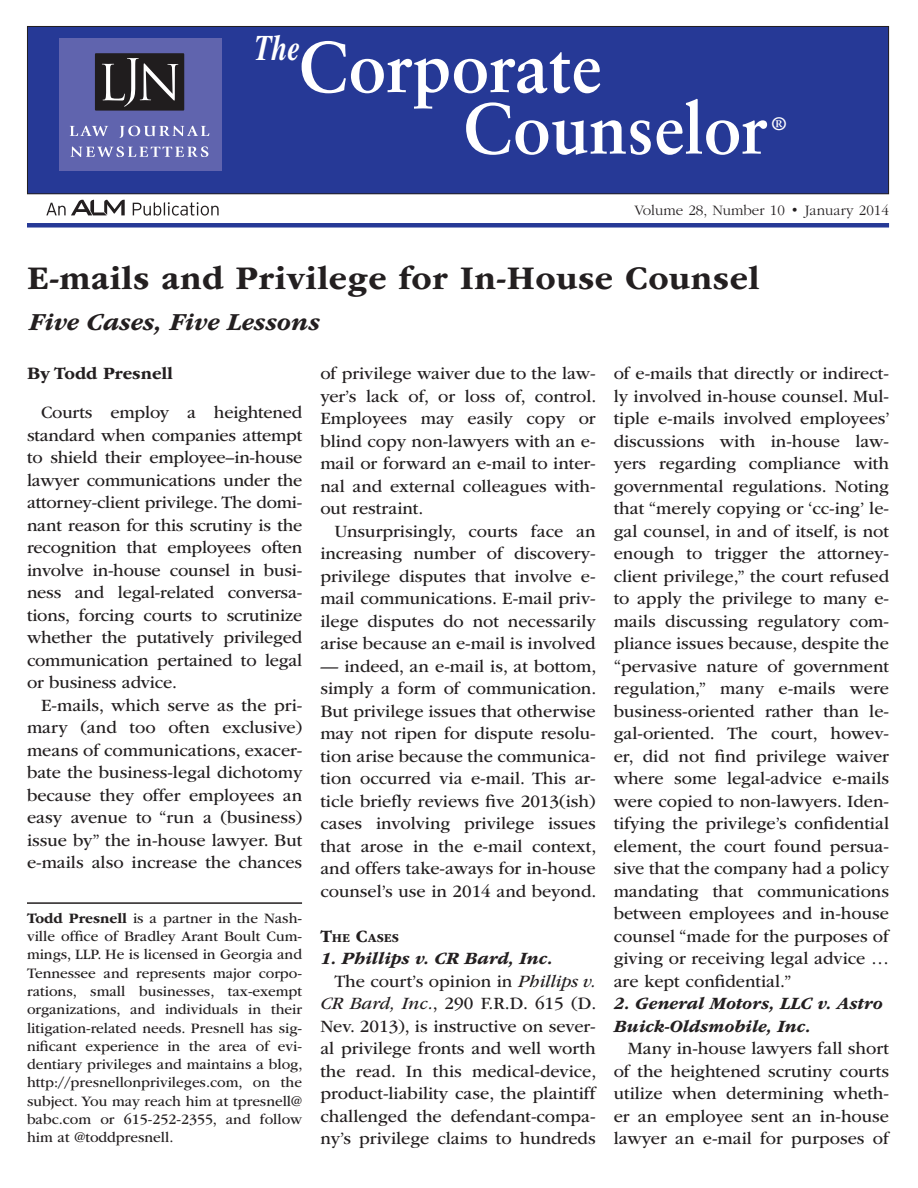
<style>
.page{position:relative;width:918px;height:1188px;background:#fff}
.page>*{position:absolute;margin:0;border:0;box-sizing:border-box;transform-origin:0 0}
.t1{font:700 72px "Sabon LT Std";color:#fff;scale:.95 1}
.t2{font:italic 700 36px "Times LT Std";color:#fff;scale:.79 1}
.HEAD_headline{font:700 34.5px "ITC Garamond Std";letter-spacing:.015em;color:#231f20}
.DECK_Subhead{font:italic 700 25.5px "ITC Garamond Std";color:#231f20}
.TEXT_body_copy{font:18px/22.5px "ITC Garamond Std";color:#231f20;text-align:justify}
.SUBHEAD_ital_subhead{font:italic 700 18px/22.5px "ITC Garamond Std";color:#231f20}
.BYLINE_byline{font:700 18px "ITC Garamond Std";color:#231f20}
.t3{font:700 18px "Sabon LT Std";color:#fff;scale:1.06 1}
.BIO_bio{font:15px/18.3px "ITC Garamond Std";color:#231f20;text-align:justify}
.t4{font:300 15px "ITC Garamond Std";color:#231f20}
.SUBHEAD_subhead{font:700 12.6px "ITC Garamond Std";color:#231f20}
.s1{font-weight:700}
.s2{font-size:18px}
.s3{font-style:italic}
</style>
<div class="page">
<hr style="left:27px;top:902px;width:275px;height:2px;background:#231f20">
<div style="left:27px;top:223px;width:862px;height:5px;background:#263996"></div>
<div style="left:27px;top:26px;width:862px;height:168px;background:#263996"></div>
<div style="left:27px;top:26px;width:862px;height:168px;border:1px solid #231f20"></div>
<div style="left:59px;top:39px;width:163px;height:132px;background:#6064ae"></div>
<div style="left:95px;top:53px;width:89px;height:58px;background:#201d1e"></div>
<svg style="left:102px;top:58px;width:76px;height:49px"></svg>
<svg style="left:70px;top:126px;width:38px;height:10px"></svg>
<svg style="left:119px;top:126px;width:90px;height:12px"></svg>
<svg style="left:71px;top:146px;width:137px;height:11px"></svg>
<svg style="left:133px;top:202px;width:86px;height:14px"></svg>
<svg style="left:46px;top:200px;width:79px;height:15px"></svg>
<p class="t2" style="left:254px;top:27px;width:60px">The</p>
<p class="t1" style="left:299px;top:23px;width:320px">Corporate</p>
<p class="t1" style="left:463px;top:84px;width:322px">Counselor</p>
<p class="t3" style="left:772px;top:112px;width:16px">®</p>
<p class="t4" style="left:634px;top:202px;width:256px">Volume 28, Number 10 • January 2014</p>
<p class="HEAD_headline" style="left:27px;top:259px;width:734px">E-mails and Privilege for In-House Counsel</p>
<p class="DECK_Subhead" style="left:29px;top:308px;width:292px">Five Cases, Five Lessons</p>
<p class="BYLINE_byline" style="left:27px;top:363px;width:148px">By Todd Presnell</p>
<p class="TEXT_body_copy" style="left:27px;top:401px;width:277px;text-indent:14px">Courts employ a heightened standard when companies attempt to shield their employee–in-house lawyer communications under the attorney-client privilege. The domi&shy;nant reason for this scrutiny is the recognition that employees often involve in-house counsel in busi&shy;ness and legal-related conversa&shy;tions, forcing courts to scrutinize whether the putatively privileged communication pertained to legal or business advice.</p>
<p class="TEXT_body_copy" style="left:27px;top:694px;width:277px;text-indent:14px">E-mails, which serve as the pri&shy;mary (and too often exclusive) means of communications, exacer&shy;bate the business-legal dichotomy because they offer employees an easy avenue to “run a (business) issue by” the in-house lawyer. But e-mails also increase the chances</p>
<p class="BIO_bio" style="left:27px;top:909px;width:277px"><span class="s1">Todd Presnell</span> is a partner in the Nash&shy;ville office of Bradley Arant Boult Cum&shy;mings, LLP. He is licensed in Georgia and Tennessee and represents major corpo&shy;rations, small businesses, tax-exempt organizations, and individuals in their litigation-related needs. Presnell has sig&shy;nificant experience in the area of evi&shy;dentiary privileges and maintains a blog, http://presnellonprivileges.com, on the subject. You may reach him at tpresnell@ babc.com or 615-252-2355, and follow him at @toddpresnell.</p>
<p class="TEXT_body_copy" style="left:320px;top:362px;width:278px">of privilege waiver due to the law&shy;yer’s lack of, or loss of, control.<br>Employees may easily copy or blind copy non-lawyers with an e&shy;mail or forward an e-mail to inter&shy;nal and external colleagues with&shy;out restraint.</p>
<p class="TEXT_body_copy" style="left:320px;top:520px;width:277px;text-indent:14px">Unsurprisingly, courts face an increasing number of discovery&shy;privilege disputes that involve e&shy;mail communications. E-mail priv&shy;ilege disputes do not necessarily arise because an e-mail is involved</p>
<p class="TEXT_body_copy" style="left:320px;top:655px;width:278px">— indeed, an e-mail is, at bottom, simply a form of communication.<br>But privilege issues that otherwise may not ripen for dispute resolu&shy;tion arise because the communica&shy;tion occurred via e-mail. This ar&shy;ticle briefly reviews five 2013(ish) cases involving privilege issues that arose in the e-mail context, and offers take-aways for in-house counsel’s use in 2014 and beyond.</p>
<p class="SUBHEAD_subhead" style="left:320px;top:930px;width:80px"><span class="s2">T</span>HE <span class="s2">C</span>ASES</p>
<p class="SUBHEAD_ital_subhead" style="left:320px;top:947px;width:234px">1. Phillips v. CR Bard, Inc.</p>
<p class="TEXT_body_copy" style="left:320px;top:970px;width:278px;text-indent:14px">The court’s opinion in <span class="s3">Phillips v.<br>CR Bard, Inc.</span>, 290 F.R.D. 615 (D.<br>Nev. 2013), is instructive on sever&shy;al privilege fronts and well worth the read. In this medical-device, product-liability case, the plaintiff challenged the defendant-compa&shy;ny’s privilege claims to hundreds</p>
<p class="TEXT_body_copy" style="left:614px;top:362px;width:278px">of e-mails that directly or indirect&shy;ly involved in-house counsel. Mul&shy;tiple e-mails involved employees’ discussions with in-house law&shy;yers regarding compliance with governmental regulations. Noting that “merely copying or ‘cc-ing’ le&shy;gal counsel, in and of itself, is not enough to trigger the attorney&shy;client privilege,” the court refused to apply the privilege to many e&shy;mails discussing regulatory com&shy;pliance issues because, despite the “pervasive nature of government regulation,” many e-mails were business-oriented rather than le&shy;gal-oriented. The court, howev&shy;er, did not find privilege waiver where some legal-advice e-mails were copied to non-lawyers. Iden&shy;tifying the privilege’s confidential element, the court found persua&shy;sive that the company had a policy mandating that communications between employees and in-house counsel “made for the purposes of giving or receiving legal advice … are kept confidential.”</p>
<p class="SUBHEAD_ital_subhead" style="left:614px;top:992px;width:271px">2. General Motors, LLC v. Astro<br>Buick-Oldsmobile, Inc.</p>
<p class="TEXT_body_copy" style="left:614px;top:1037px;width:277px;text-indent:14px">Many in-house lawyers fall short of the heightened scrutiny courts utilize when determining wheth&shy;er an employee sent an in-house lawyer an e-mail for purposes of</p>
</div>
